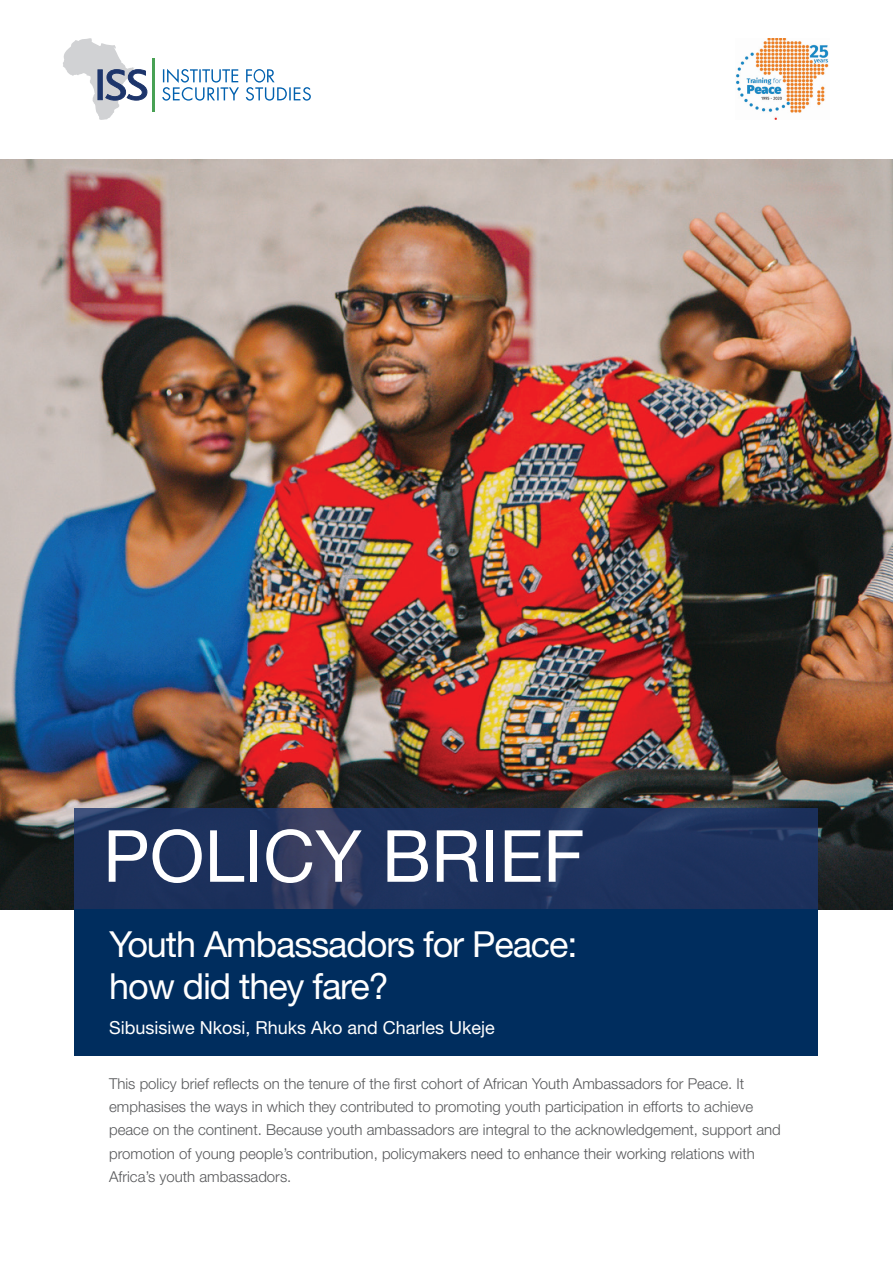
<style>
.page{position:relative;width:893px;height:1263px;background:#fff}
.page>*{position:absolute;margin:0;border:0;box-sizing:border-box;transform-origin:0 0}
.MAIN_HEADLINE{font:72px "Helvetica Neue LT Std";color:#fff}
.MAIN_HEADLINE-2{font:36px "Helvetica Neue LT Std";letter-spacing:-.03em;color:#fff}
.AUTHOR{font:18px "Helvetica Neue LT Std";color:#fff}
.INTRO{font:300 15px/23.2px "Helvetica Neue LT Std";color:#57585a}
</style>
<div class="page">
<img style="left:0;top:159px;width:893px;height:750px">
<svg style="left:74px;top:808px;width:743px;height:101px;background:#21335e"></svg>
<div style="left:74px;top:909px;width:743px;height:147px;background:#002d5e"></div>
<svg style="left:162px;top:69px;width:149px;height:32px"></svg>
<hr style="left:153px;top:58px;width:2px;height:54px;background:#48a154">
<svg style="left:63px;top:38px;width:85px;height:82px"></svg>
<img style="left:736px;top:38px;width:93px;height:82px">
<p class="MAIN_HEADLINE" style="left:103px;top:813px;width:483px">POLICY BRIEF</p>
<p class="MAIN_HEADLINE-2" style="left:109px;top:923px;width:470px">Youth Ambassadors for Peace:</p>
<p class="MAIN_HEADLINE-2" style="left:109px;top:965px;width:281px">how did they fare?</p>
<p class="AUTHOR" style="left:109px;top:1017px;width:387px">Sibusisiwe Nkosi, Rhuks Ako and Charles Ukeje</p>
<p class="INTRO" style="left:109px;top:1072px;width:673px">This policy brief reflects on the tenure of the first cohort of African Youth Ambassadors for Peace. It emphasises the ways in which they contributed to promoting youth participation in efforts to achieve peace on the continent. Because youth ambassadors are integral to the acknowledgement, support and promotion of young people’s contribution, policymakers need to enhance their working relations with Africa’s youth ambassadors.</p>
</div>
